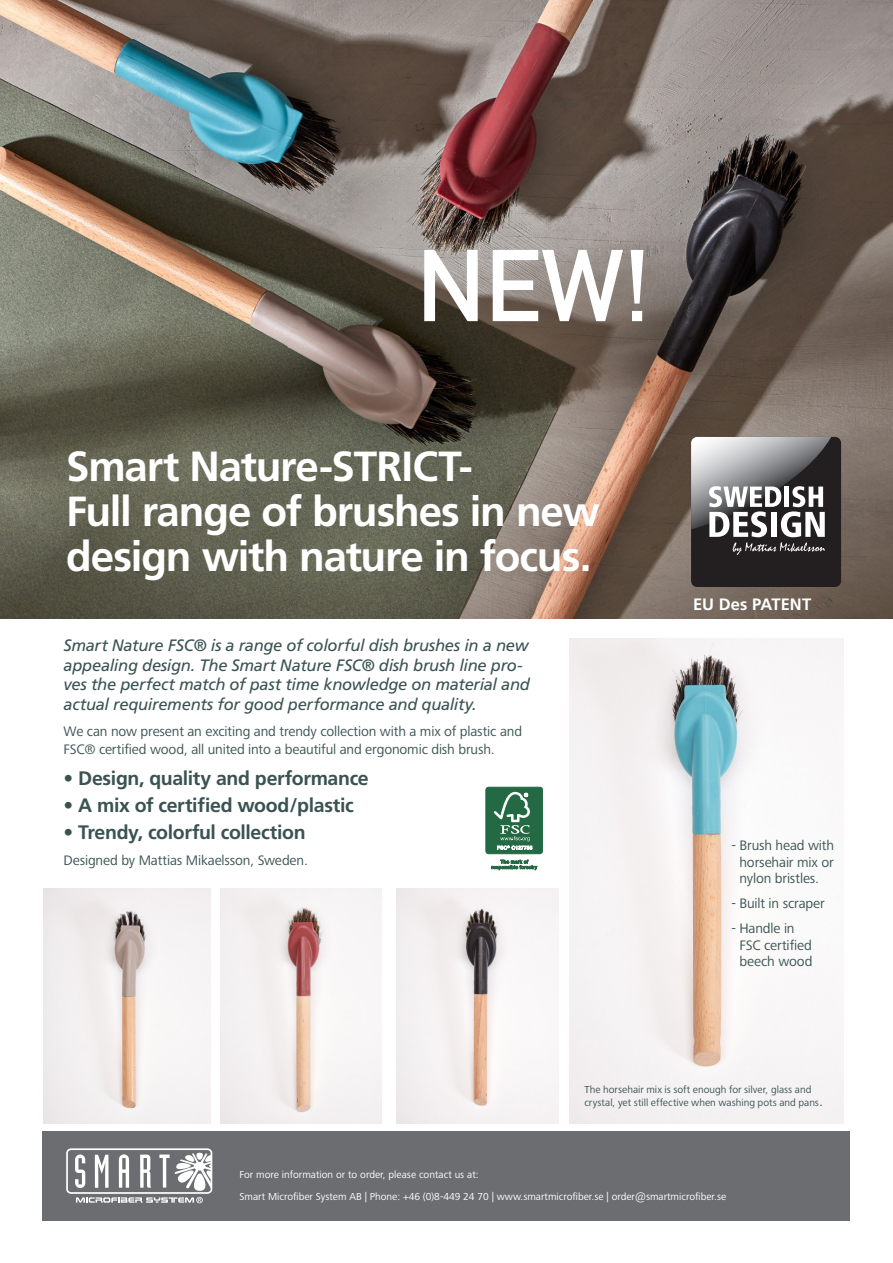
<style>
.page{position:relative;width:893px;height:1263px;background:#fff}
.page>*{position:absolute;margin:0;border:0;box-sizing:border-box;transform-origin:0 0}
.t1{font:700 100.05px "DIN Alternate";color:#fff}
.t2{font:700 42.15px/44.5px "Frutiger";letter-spacing:-.03em;color:#fff}
.t3{font:700 19.5px "Frutiger";letter-spacing:-.02em;color:#3a5352}
.t4{font:italic 16.5px/19.5px "Frutiger";letter-spacing:-.015em;color:#3a5352}
.t5{font:700 16.5px "Frutiger";letter-spacing:.005em;color:#fff}
.t6{font:14.25px/16.5px "Frutiger Next LTW1 G";letter-spacing:-.01em;color:#3a5352}
.t7{font:10.5px "Frutiger Next LTW1 G";color:#fff}
.t8{font:10.5px/13.5px "Frutiger Next LTW1 G";color:#3a5352}
.s1{font-size:14.25px}
</style>
<div class="page">
<img style="left:0;top:0;width:893px;height:619px">
<img style="left:44px;top:889px;width:166px;height:235px">
<img style="left:220px;top:889px;width:162px;height:235px">
<img style="left:397px;top:889px;width:161px;height:235px">
<img style="left:570px;top:639px;width:273px;height:485px">
<div style="left:43px;top:1131px;width:807px;height:89px;background:#6c6d70"></div>
<svg style="left:66px;top:1148px;width:146px;height:55px"></svg>
<div style="left:486px;top:787px;width:57px;height:67px;background:#236943;border-radius:3px"></div>
<div style="left:486px;top:787px;width:57px;height:67px;border:1px solid #236943;border-radius:3px"></div>
<svg style="left:494px;top:792px;width:38px;height:58px"></svg>
<svg style="left:491px;top:860px;width:46px;height:10px"></svg>
<div style="left:691px;top:437px;width:150px;height:150px;background:#231f20;border-radius:6px"></div>
<svg style="left:691px;top:437px;width:140px;height:118px"></svg>
<p class="t1" style="left:417px;top:210px;width:235px">NEW!</p>
<p class="t2" style="left:66px;top:445px;width:535px">Smart Nature-STRICT-<br>Full range of brushes in new design with nature in focus.</p>
<p class="t4" style="left:64px;top:636px;width:468px">Smart Nature FSC® is a range of colorful dish brushes in a new appealing design. The Smart Nature FSC® dish brush line pro&shy;ves the perfect match of past time knowledge on material and actual requirements for good performance and quality.</p>
<p class="t6" style="left:64px;top:723px;width:460px;line-height:18px">We can now present an exciting and trendy collection with a mix of plastic and<br>FSC® certified wood, all united into a beautiful and ergonomic dish brush.</p>
<p class="t3" style="left:64px;top:767px;width:307px">• Design, quality and performance</p>
<p class="t3" style="left:64px;top:794px;width:292px">• A mix of certified wood/plastic</p>
<p class="t3" style="left:64px;top:821px;width:244px">• Trendy, colorful collection</p>
<p class="t6" style="left:64px;top:853px;width:246px">Designed by Mattias Mikaelsson, Sweden.</p>
<p class="t5" style="left:693px;top:594px;width:119px">EU Des PATENT</p>
<p class="t6" style="left:731px;top:838px;width:104px;text-align:center">- Brush head with horsehair mix or nylon bristles.</p>
<p class="t6" style="left:731px;top:896px;width:95px">- Built in scraper</p>
<p class="t6" style="left:739px;top:921px;width:75px;text-indent:-8px">- Handle in<br>FSC certified beech wood</p>
<p class="t7" style="left:240px;top:1168px;width:241px">For more information or to order, please contact us at:</p>
<p class="t8" style="left:584px;top:1083px;width:240px">The horsehair mix is soft enough for silver, glass and crystal, yet still effective when washing pots and pans<span class="s1">.</span></p>
<p class="t7" style="left:240px;top:1191px;width:488px">Smart Microfiber System AB | Phone: +46 (0)8-449 24 70 | www.smartmicrofiber.se | order@smartmicrofiber.se</p>
</div>
